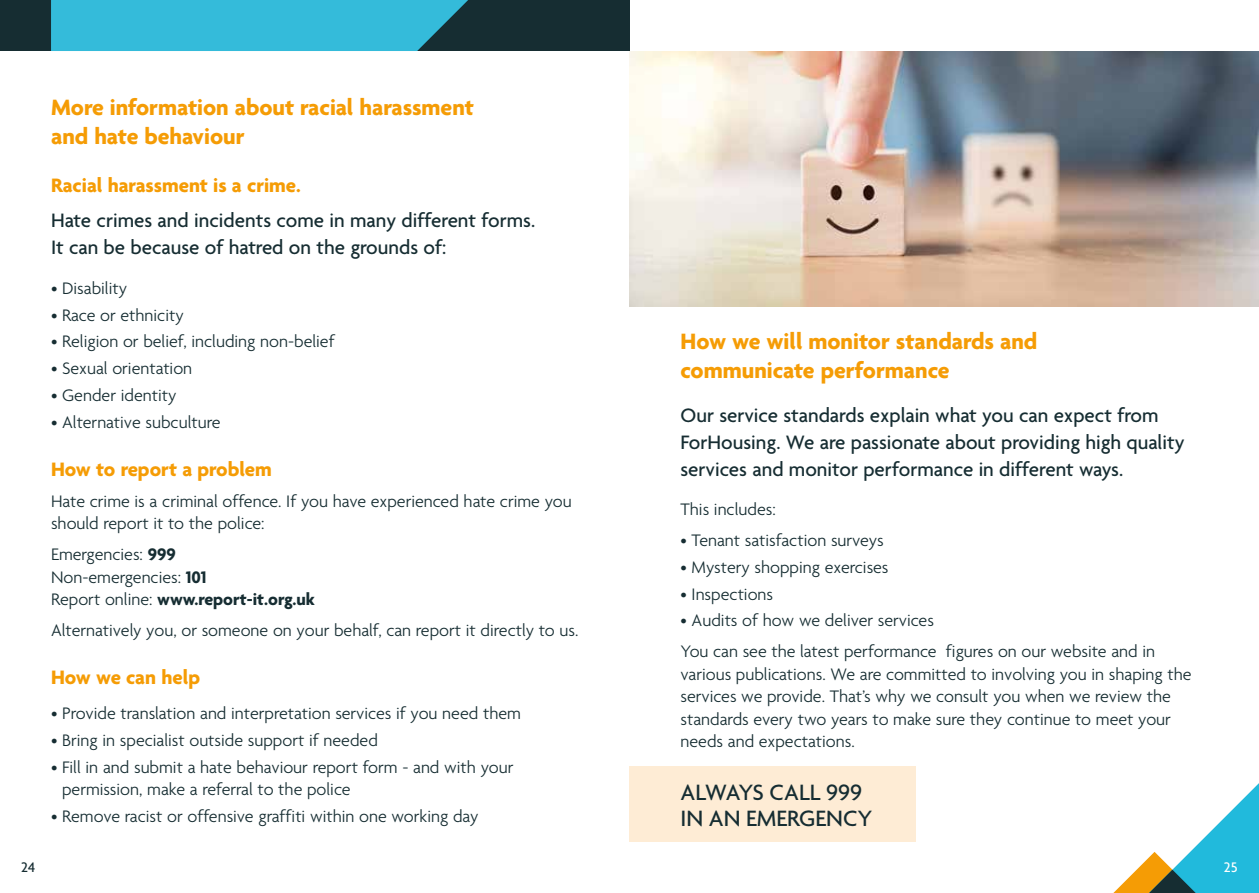
<style>
.page{position:relative;width:1259px;height:893px;background:#fff}
.page>*{position:absolute;margin:0;border:0;box-sizing:border-box;transform-origin:0 0}
.t1{font:700 24px/28.8px "Agenda";color:#f59c05}
.t2{font:500 24px/25.8px "Agenda";color:#162d32}
.t3{font:500 21px/27px "Agenda";color:#162d32}
.t4{font:700 21px "Agenda";color:#f59c05}
.t5{font:300 18px/22.5px "Agenda";color:#162d32}
.t6{font:500 15px "Agenda";color:#162d32}
.t7{font:500 15px "Agenda";color:#fff}
.s1{font-weight:700}
</style>
<div class="page">
<div style="left:629px;top:766px;width:286px;height:76px;background:#feecd5"></div>
<svg style="left:1113px;top:783px;width:146px;height:110px"></svg>
<div style="left:0;top:0;width:629px;height:51px;background:#162d32"></div>
<img style="left:629px;top:51px;width:630px;height:255px">
<div style="left:51px;top:0;width:417px;height:51px;background:#34bbda"></div>
<h1 class="t1" style="left:51px;top:94px;width:424px">More information about racial harassment and hate behaviour</h1>
<p class="t4" style="left:51px;top:174px;width:251px">Racial harassment is a crime.</p>
<p class="t3" style="left:51px;top:208px;width:485px">Hate crimes and incidents come in many different forms.<br>It can be because of hatred on the grounds of:</p>
<p class="t5" style="left:51px;top:278px;width:78px">• Disability</p>
<p class="t5" style="left:51px;top:305px;width:134px">• Race or ethnicity</p>
<p class="t5" style="left:51px;top:331px;width:285px">• Religion or belief, including non-belief</p>
<p class="t5" style="left:51px;top:358px;width:143px">• Sexual orientation</p>
<p class="t5" style="left:51px;top:385px;width:127px">• Gender identity</p>
<p class="t5" style="left:51px;top:412px;width:171px">• Alternative subculture</p>
<p class="t4" style="left:51px;top:458px;width:222px">How to report a problem</p>
<p class="t5" style="left:51px;top:491px;width:522px">Hate crime is a criminal offence. If you have experienced hate crime you should report it to the police:</p>
<p class="t5" style="left:51px;top:544px;width:265px">Emergencies: <span class="s1">999<br></span>Non-emergencies: <span class="s1">101<br></span>Report online: <span class="s1">www.report-it.org.uk</span></p>
<p class="t5" style="left:51px;top:620px;width:529px">Alternatively you, or someone on your behalf, can report it directly to us.</p>
<p class="t4" style="left:51px;top:666px;width:151px">How we can help</p>
<p class="t5" style="left:51px;top:703px;width:471px">• Provide translation and interpretation services if you need them</p>
<p class="t5" style="left:51px;top:730px;width:328px">• Bring in specialist outside support if needed</p>
<p class="t5" style="left:62px;top:757px;width:453px;text-indent:-11px">• Fill in and submit a hate behaviour report form - and with your permission, make a referral to the police</p>
<p class="t5" style="left:51px;top:806px;width:429px">• Remove racist or offensive graffiti within one working day</p>
<h1 class="t1" style="left:680px;top:328px;width:358px">How we will monitor standards and communicate performance</h1>
<p class="t3" style="left:680px;top:403px;width:505px">Our service standards explain what you can expect from<br>ForHousing. We are passionate about providing high quality services and monitor performance in different ways.</p>
<p class="t5" style="left:680px;top:499px;width:97px">This includes:</p>
<p class="t5" style="left:680px;top:530px;width:205px">• Tenant satisfaction surveys</p>
<p class="t5" style="left:680px;top:557px;width:209px">• Mystery shopping exercises</p>
<p class="t5" style="left:680px;top:584px;width:94px">• Inspections</p>
<p class="t5" style="left:680px;top:606px;width:476px;line-height:31px">• Audits of how we deliver services<br>You can see the latest performance figures on our website and in</p>
<p class="t5" style="left:680px;top:664px;width:512px">various publications. We are committed to involving you in shaping the services we provide. That’s why we consult you when we review the standards every two years to make sure they continue to meet your needs and expectations.</p>
<h1 class="t2" style="left:680px;top:781px;width:193px">ALWAYS CALL 999<br>IN AN EMERGENCY</h1>
<p class="t6" style="left:21px;top:859px;width:16px">24</p>
<p class="t7" style="left:1224px;top:859px;width:15px">25</p>
</div>
